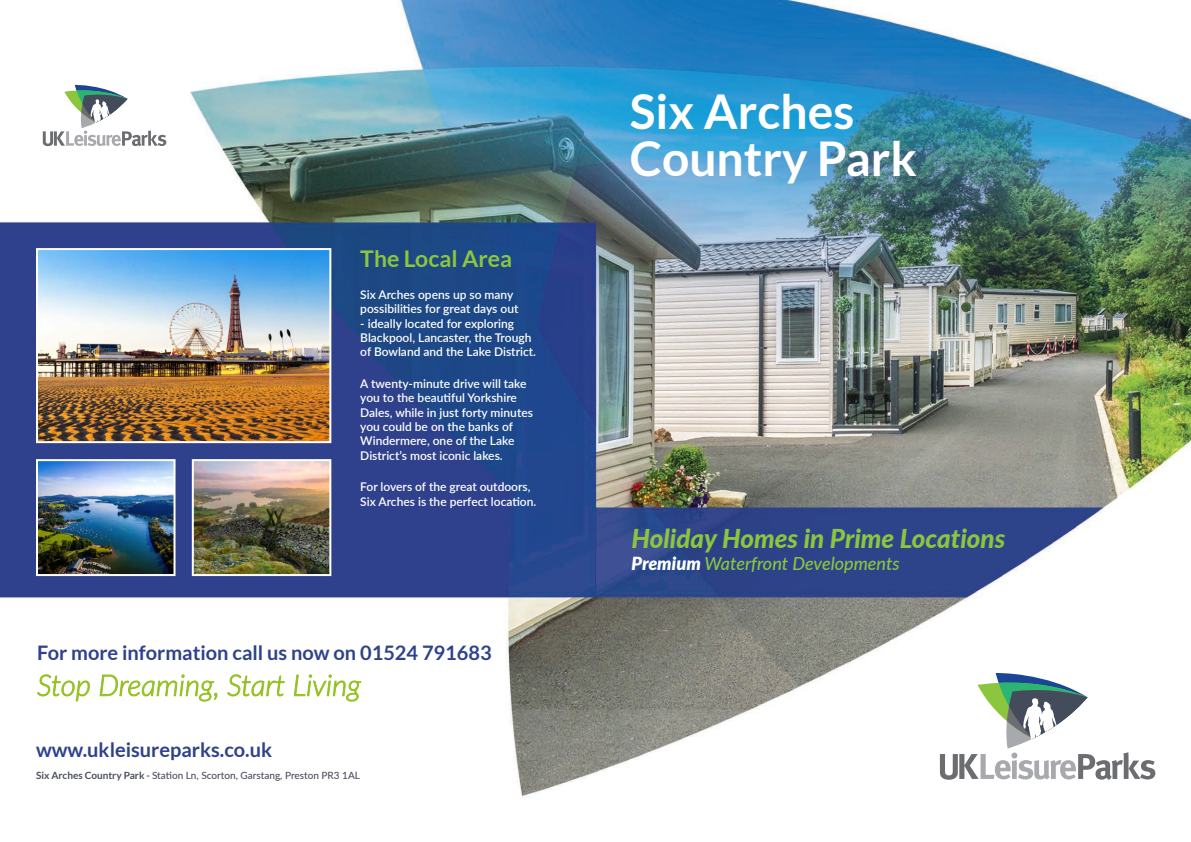
<style>
.page{position:relative;width:1191px;height:842px;background:#fff}
.page>*{position:absolute;margin:0;border:0;box-sizing:border-box;transform-origin:0 0}
.t1{font:700 48px/47px "Lato";color:#fff}
.t2{font:italic 800 26px "Lato";color:#8bc63e}
.t3{font:700 23px "Lato";color:#8bc63e}
.t4{font:700 20px "Lato";color:#2e428c}
.t5{font:italic 500 18px "Lato";color:#8bc63e}
.t6{font:600 12px/14.4px "Lato";color:#fff}
.t7{font:500 10px "Lato";color:#4b4f5e}
.s1{font-weight:700}
.s2{font-weight:900;color:#fff}
</style>
<div class="page">
<img style="left:0;top:0;width:1191px;height:797px">
<svg style="left:940px;top:672px;width:215px;height:108px"></svg>
<svg style="left:43px;top:84px;width:123px;height:62px"></svg>
<img style="left:195px;top:462px;width:133px;height:111px">
<div style="left:192px;top:459px;width:139px;height:117px;border:2px solid #fff"></div>
<img style="left:39px;top:251px;width:289px;height:189px">
<div style="left:36px;top:248px;width:295px;height:195px;border:2px solid #fff"></div>
<img style="left:39px;top:462px;width:133px;height:111px">
<div style="left:36px;top:459px;width:139px;height:117px;border:2px solid #fff"></div>
<svg style="left:36px;top:665px;width:326px;height:37px"></svg>
<h3 class="t3" style="left:360px;top:246px;width:153px">The Local Area</h3>
<p class="t6" style="left:360px;top:287px;width:160px">Six Arches opens up so many possibilities for great days out</p>
<p class="t6" style="left:360px;top:316px;width:177px">- ideally located for exploring<br>Blackpool, Lancaster, the Trough of Bowland and the Lake District.</p>
<p class="t6" style="left:360px;top:376px;width:174px">A twenty-minute drive will take you to the beautiful Yorkshire<br>Dales, while in just forty minutes you could be on the banks of<br>Windermere, one of the Lake<br>District’s most iconic lakes.</p>
<p class="t6" style="left:360px;top:479px;width:177px">For lovers of the great outdoors,<br>Six Arches is the perfect location.</p>
<h3 class="t4" style="left:37px;top:641px;width:456px">For more information call us now on 01524 791683</h3>
<h3 class="t4" style="left:36px;top:738px;width:238px">www.ukleisureparks.co.uk</h3>
<p class="t7" style="left:36px;top:768px;width:325px"><span class="s1">Six Arches Country Park -</span> Station Ln, Scorton, Garstang, Preston PR3 1AL</p>
<h1 class="t1" style="left:630px;top:88px;width:289px">Six Arches<br>Country Park</h1>
<h2 class="t2" style="left:631px;top:520px;width:375px">Holiday Homes in Prime Locations</h2>
<h3 class="t5" style="left:631px;top:551px;width:270px"><span class="s2">Premium</span> Waterfront Developments</h3>
</div>
